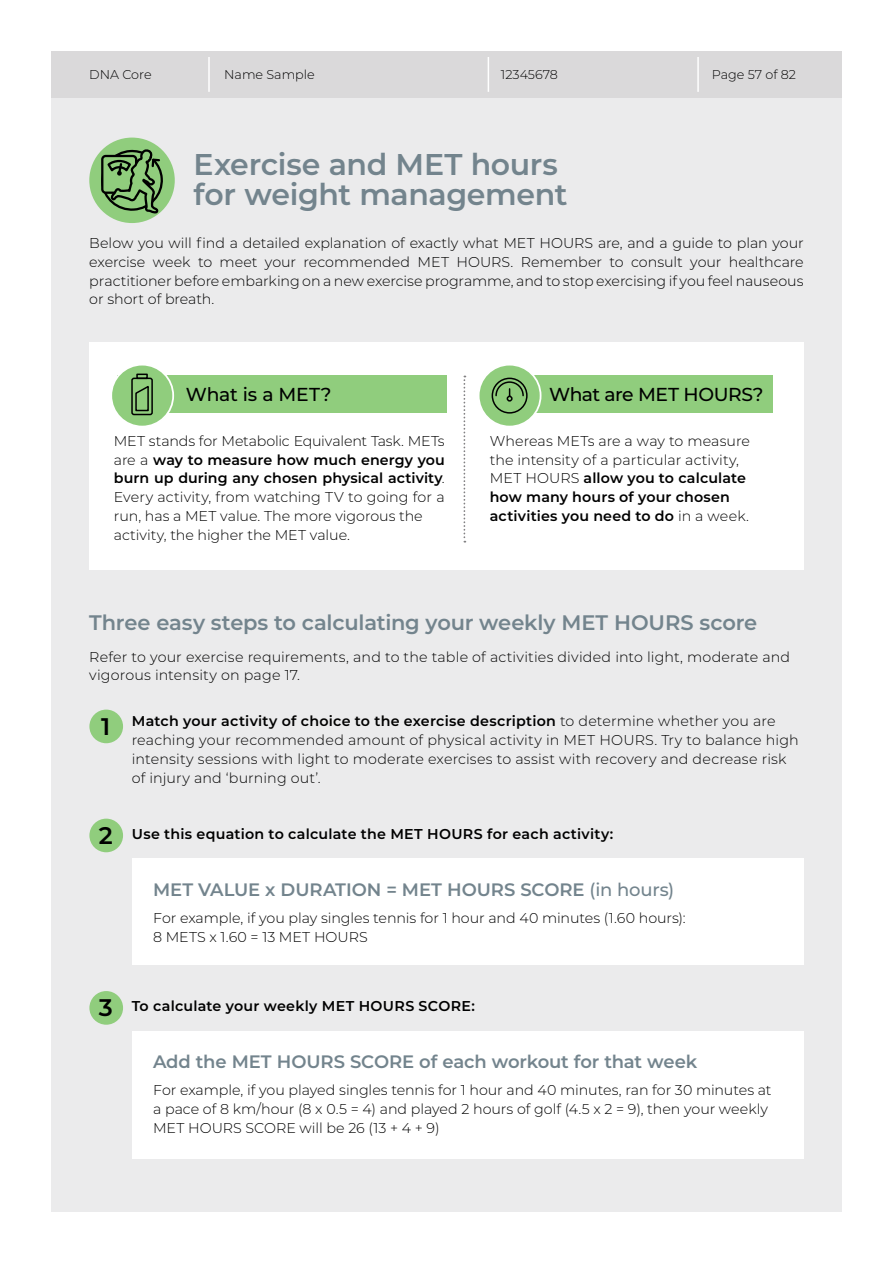
<style>
.page{position:relative;width:893px;height:1263px;background:#fff}
.page>*{position:absolute;margin:0;border:0;box-sizing:border-box;transform-origin:0 0}
.t1{font:600 30px/30px "Montserrat";letter-spacing:-.01em;color:#73848d}
.t2{font:600 24px "Montserrat";color:#000}
.t3{font:600 21px "Montserrat";letter-spacing:-.01em;color:#73848d}
.t4{font:500 18.75px "Montserrat";letter-spacing:-.02em;color:#000}
.t5{font:600 18px "Montserrat";letter-spacing:-.005em;color:#73848d}
.t6{font:300 14.25px/18.8px "Montserrat";color:#000}
.t7{font:600 14.25px "Montserrat";letter-spacing:.02em;color:#000}
.t8{font:300 12.75px "Montserrat";color:#000}
.s1{font-weight:600}
.s2{font-weight:500}
</style>
<div class="page">
<div style="left:51px;top:51px;width:791px;height:1161px;background:#ebebec"></div>
<div style="left:51px;top:51px;width:791px;height:47px;background:#dad9da"></div>
<hr style="left:208px;top:57px;width:2px;height:35px;background:#fff">
<hr style="left:697px;top:57px;width:2px;height:35px;background:#fff">
<hr style="left:488px;top:57px;width:1px;height:35px;background:#fff">
<div style="left:133px;top:858px;width:671px;height:107px;background:#fff"></div>
<div style="left:133px;top:1031px;width:671px;height:127px;background:#fff"></div>
<div style="left:89px;top:710px;width:34px;height:33px;background:#90cd7d;border-radius:50%"></div>
<div style="left:89px;top:819px;width:34px;height:33px;background:#90cd7d;border-radius:50%"></div>
<div style="left:89px;top:991px;width:34px;height:34px;background:#90cd7d;border-radius:50%"></div>
<div style="left:89px;top:343px;width:715px;height:227px;background:#fff"></div>
<div style="left:117px;top:376px;width:329px;height:37px;background:#90cd7d"></div>
<div style="left:111px;top:365px;width:62px;height:62px;background:#90cd7d;border-radius:50%"></div>
<div style="left:110px;top:364px;width:64px;height:63px;border:2px solid #fff;border-radius:50%"></div>
<div style="left:515px;top:376px;width:258px;height:37px;background:#90cd7d"></div>
<svg style="left:463px;top:376px;width:2px;height:166px"></svg>
<div style="left:479px;top:365px;width:62px;height:62px;background:#90cd7d;border-radius:50%"></div>
<div style="left:478px;top:364px;width:63px;height:63px;border:2px solid #fff;border-radius:50%"></div>
<svg style="left:491px;top:377px;width:37px;height:37px"></svg>
<div style="left:131px;top:378px;width:22px;height:37px;border:2px solid #000;border-radius:2px"></div>
<div style="left:136px;top:374px;width:12px;height:5px;border:2px solid #000"></div>
<svg style="left:135px;top:386px;width:14px;height:26px"></svg>
<div style="left:89px;top:138px;width:86px;height:85px;background:#90cd7d;border-radius:50%"></div>
<svg style="left:99px;top:148px;width:66px;height:67px"></svg>
<p class="t8" style="left:89px;top:66px;width:64px">DNA Core</p>
<p class="t8" style="left:224px;top:66px;width:92px">Name Sample</p>
<p class="t8" style="left:501px;top:66px;width:58px">12345678</p>
<p class="t8" style="left:712px;top:66px;width:86px">Page 57 of 82</p>
<h1 class="t1" style="left:194px;top:148px;width:376px">Exercise and MET hours for weight management</h1>
<p class="t6" style="left:89px;top:233px;width:716px;text-align:justify">Below you will find a detailed explanation of exactly what MET HOURS are, and a guide to plan your exercise week to meet your recommended MET HOURS. Remember to consult your healthcare practitioner before embarking on a new exercise programme, and to stop exercising if you feel nauseous or short of breath.</p>
<h3 class="t4" style="left:186px;top:381px;width:147px">What is a MET?</h3>
<h3 class="t4" style="left:549px;top:381px;width:216px">What are MET HOURS?</h3>
<p class="t6" style="left:114px;top:431px;width:332px">MET stands for Metabolic Equivalent Task. METs are a <span class="s1">way to measure how much energy you burn up during any chosen physical activity</span>.<br>Every activity, from watching TV to going for a run, has a MET value. The more vigorous the activity, the higher the MET value.</p>
<p class="t6" style="left:490px;top:431px;width:262px">Whereas METs are a way to measure the intensity of a particular activity, MET HOURS <span class="s1">allow you to calculate how many hours of your chosen activities you need to do</span> in a week.</p>
<h3 class="t3" style="left:89px;top:608px;width:669px">Three easy steps to calculating your weekly MET HOURS score</h3>
<p class="t6" style="left:89px;top:647px;width:702px">Refer to your exercise requirements, and to the table of activities divided into light, moderate and vigorous intensity on page 17.</p>
<p class="t6" style="left:132px;top:711px;width:668px"><span class="s1">Match your activity of choice to the exercise description</span> to determine whether you are reaching your recommended amount of physical activity in MET HOURS. Try to balance high intensity sessions with light to moderate exercises to assist with recovery and decrease risk of injury and ‘burning out’.</p>
<h2 class="t2" style="left:101px;top:709px;width:11px">1</h2>
<h2 class="t2" style="left:99px;top:818px;width:15px">2</h2>
<p class="t7" style="left:132px;top:824px;width:483px">Use this equation to calculate the MET HOURS for each activity:</p>
<p class="t5" style="left:153px;top:877px;width:523px">MET VALUE x DURATION = MET HOURS SCORE <span class="s2">(in hours)</span></p>
<p class="t6" style="left:153px;top:908px;width:534px">For example, if you play singles tennis for 1 hour and 40 minutes (1.60 hours):<br>8 METS x 1.60 = 13 MET HOURS</p>
<h2 class="t2" style="left:99px;top:991px;width:15px">3</h2>
<p class="t7" style="left:132px;top:996px;width:344px">To calculate your weekly MET HOURS SCORE:</p>
<p class="t5" style="left:153px;top:1049px;width:546px">Add the MET HOURS SCORE of each workout for that week</p>
<p class="t6" style="left:153px;top:1080px;width:620px">For example, if you played singles tennis for 1 hour and 40 minutes, ran for 30 minutes at a pace of 8 km/hour (8 x 0.5 = 4) and played 2 hours of golf (4.5 x 2 = 9), then your weekly<br>MET HOURS SCORE will be 26 (13 + 4 + 9)</p>
</div>
